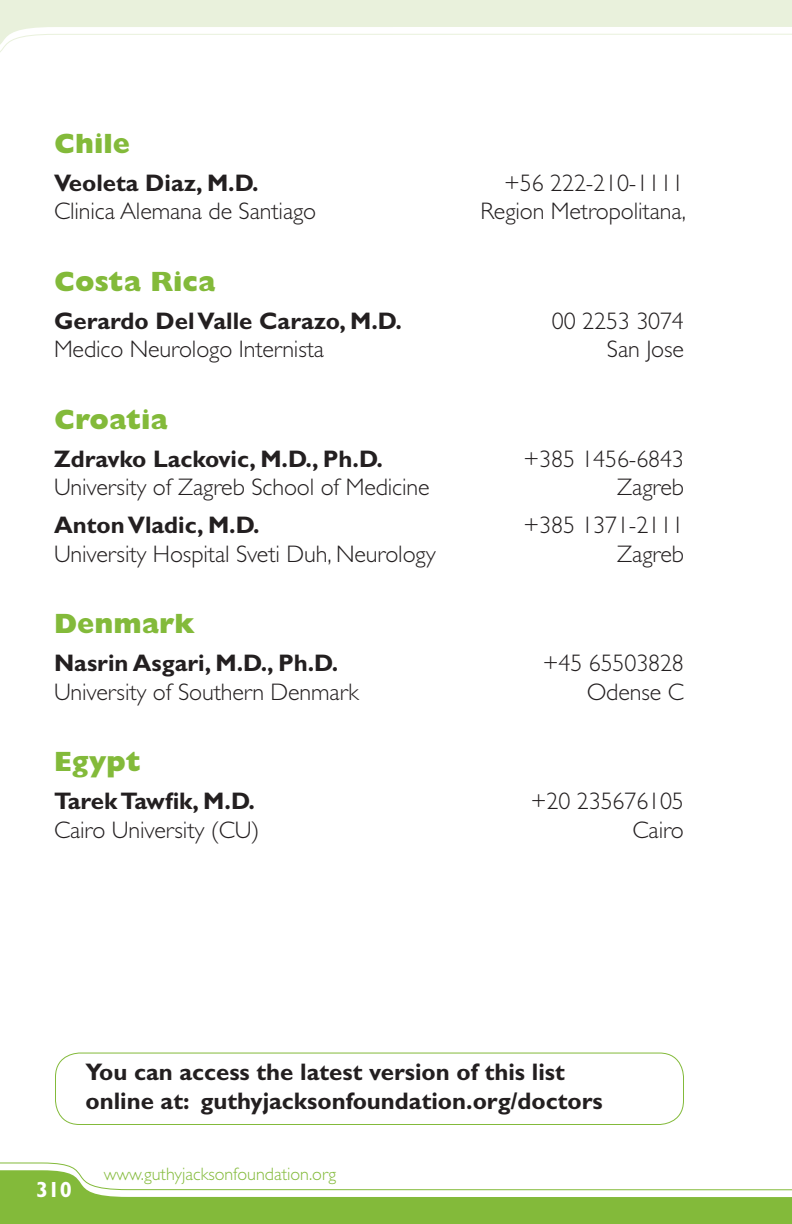
<style>
.page{position:relative;width:792px;height:1224px;background:#fff}
.page>*{position:absolute;margin:0;border:0;box-sizing:border-box;transform-origin:0 0}
.t1{font:800 28px "Gill Sans Std";color:#83ba3a}
.t2{font:300 24px "Gill Sans Std";letter-spacing:-.005em;color:#231f20}
.t3{font:700 24px/28.8px "Gill Sans Std";color:#231f20}
.t4{font:700 24px "Gill Sans Std";letter-spacing:-.02em;color:#231f20}
.t5{font:700 22px "Gill Sans Std";color:#fff}
.t6{font:300 18px "Gill Sans Std";color:#83ba3a}
</style>
<div class="page">
<div style="left:55px;top:1053px;width:629px;height:72px;border:1px solid #83ba3a;border-radius:24px"></div>
<div style="left:0;top:1218px;width:791px;height:6px;background:#83ba3a"></div>
<div style="left:0;top:0;width:792px;height:6px;background:#e9f1dc"></div>
<svg style="left:0;top:1162px;width:791px;height:56px"></svg>
<svg style="left:0;top:6px;width:792px;height:46px"></svg>
<svg style="left:791px;top:1189px;width:1px;height:35px"></svg>
<p class="t1" style="left:54px;top:127px;width:78px">Chile</p>
<p class="t3" style="left:54px;top:168px;width:206px">Veoleta Diaz, M.D.</p>
<p class="t2" style="left:504px;top:169px;width:181px">+56 222-210-1111</p>
<p class="t2" style="left:54px;top:198px;width:264px">Clinica Alemana de Santiago</p>
<p class="t2" style="left:480px;top:198px;width:207px">Region Metropolitana,</p>
<p class="t1" style="left:54px;top:265px;width:163px">Costa Rica</p>
<p class="t3" style="left:54px;top:306px;width:349px">Gerardo Del Valle Carazo, M.D.</p>
<p class="t2" style="left:552px;top:307px;width:134px">00 2253 3074</p>
<p class="t2" style="left:54px;top:336px;width:272px">Medico Neurologo Internista</p>
<p class="t2" style="left:607px;top:336px;width:79px">San Jose</p>
<p class="t1" style="left:54px;top:403px;width:116px">Croatia</p>
<p class="t3" style="left:54px;top:444px;width:331px">Zdravko Lackovic, M.D., Ph.D.</p>
<p class="t2" style="left:524px;top:445px;width:162px">+385 1456-6843</p>
<p class="t2" style="left:54px;top:474px;width:377px">University of Zagreb School of Medicine</p>
<p class="t2" style="left:617px;top:474px;width:68px">Zagreb</p>
<p class="t3" style="left:54px;top:511px;width:207px">Anton Vladic, M.D.</p>
<p class="t2" style="left:524px;top:512px;width:162px">+385 1371-2111</p>
<p class="t2" style="left:54px;top:541px;width:383px">University Hospital Sveti Duh, Neurology</p>
<p class="t2" style="left:617px;top:541px;width:68px">Zagreb</p>
<p class="t1" style="left:54px;top:608px;width:142px">Denmark</p>
<p class="t3" style="left:54px;top:649px;width:286px">Nasrin Asgari, M.D., Ph.D.</p>
<p class="t2" style="left:543px;top:650px;width:143px">+45 65503828</p>
<p class="t2" style="left:54px;top:679px;width:306px">University of Southern Denmark</p>
<p class="t2" style="left:587px;top:679px;width:99px">Odense C</p>
<p class="t1" style="left:54px;top:746px;width:88px">Egypt</p>
<p class="t4" style="left:54px;top:787px;width:202px">Tarek Tawfik, M.D.</p>
<p class="t2" style="left:531px;top:788px;width:155px">+20 235676105</p>
<p class="t2" style="left:54px;top:817px;width:207px">Cairo University (CU)</p>
<p class="t2" style="left:632px;top:817px;width:53px">Cairo</p>
<p class="t3" style="left:85px;top:1058px;width:519px">You can access the latest version of this list online at: guthyjacksonfoundation.org/doctors</p>
<p class="t5" style="left:36px;top:1177px;width:37px">310</p>
<p class="t6" style="left:104px;top:1164px;width:234px">www.guthyjacksonfoundation.org</p>
</div>
